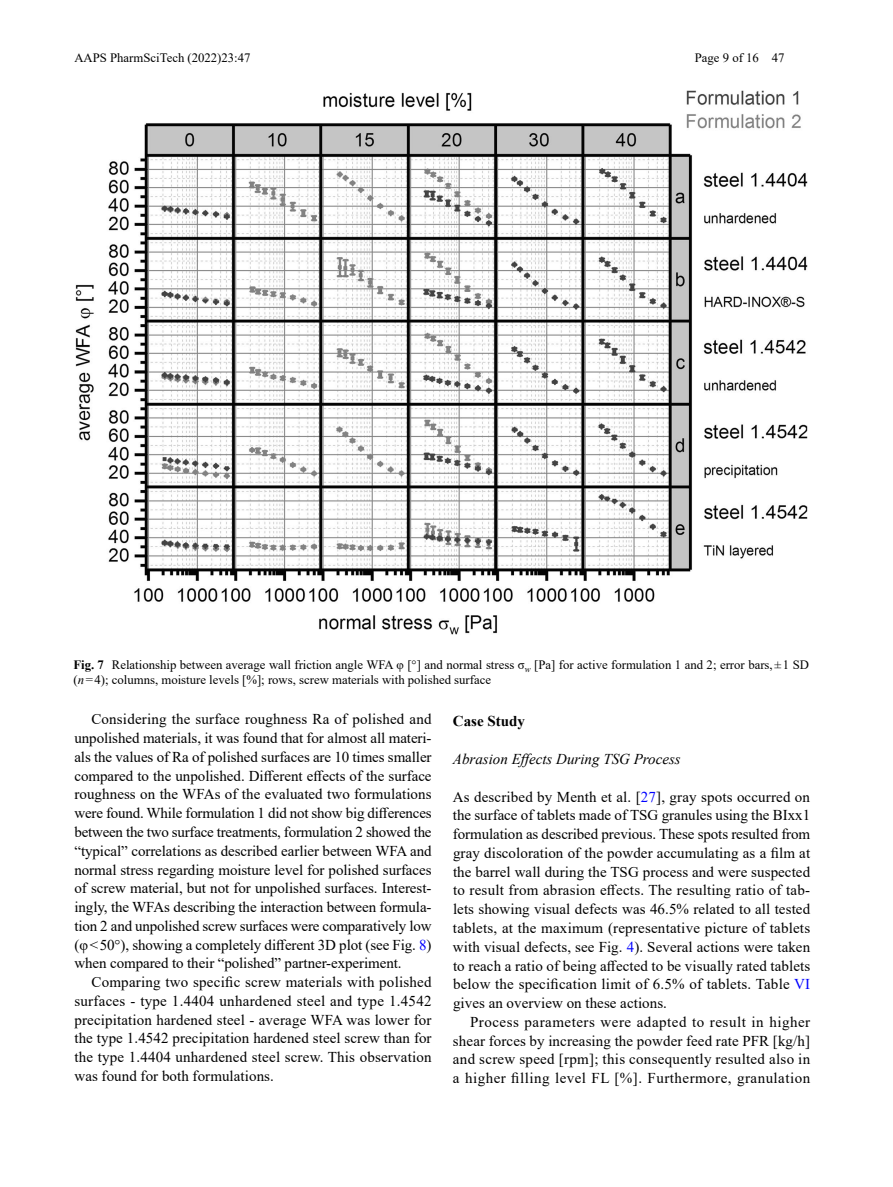
<style>
.page{position:relative;width:893px;height:1187px;background:#fff}
.page>*{position:absolute;margin:0;border:0;box-sizing:border-box;transform-origin:0 0}
.t1{font:15px/18.8px "Times New Roman";letter-spacing:.005em;color:#000;text-align:justify}
.t2{font:15px "Times New Roman PS Italic MT2";color:#000}
.t3{font:700 15px "Times New Roman";color:#000}
.t4{font:12.75px/15px "Times New Roman";color:#000}
.s1{font-weight:700}
.s2{font-style:italic}
.s3{font-family:"Times New Roman PSMT2";color:#00f}
.s4{color:#00f}
</style>
<div class="page">
<img style="left:76px;top:90px;width:731px;height:544px">
<p class="t4" style="left:74px;top:50px;width:178px">AAPS PharmSciTech (2022)23:47</p>
<p class="t4" style="left:695px;top:50px;width:91px">Page 9 of 16 47</p>
<p class="t4" style="left:73px;top:656px;width:737px"><span class="s1">Fig. 7</span> Relationship between average wall friction angle WFA φ [°] and normal stress σ<sub>w</sub> [Pa] for active formulation 1 and 2; error bars,±1 SD (<span class="s2">n</span>=4); columns, moisture levels [%]; rows, screw materials with polished surface</p>
<p class="t1" style="left:74px;top:709px;width:359px;text-indent:17px">Considering the surface roughness Ra of polished and unpolished materials, it was found that for almost all materi&shy;als the values of Ra of polished surfaces are 10 times smaller compared to the unpolished. Different effects of the surface roughness on the WFAs of the evaluated two formulations were found. While formulation 1 did not show big differences between the two surface treatments, formulation 2 showed the “typical” correlations as described earlier between WFA and normal stress regarding moisture level for polished surfaces of screw material, but not for unpolished surfaces. Interest&shy;ingly, the WFAs describing the interaction between formula&shy;tion 2 and unpolished screw surfaces were comparatively low (φ&lt;50°), showing a completely different 3D plot (see Fig. <span class="s3">8</span>) when compared to their “polished” partner-experiment.</p>
<p class="t1" style="left:74px;top:972px;width:359px;text-indent:17px">Comparing two specific screw materials with polished surfaces - type 1.4404 unhardened steel and type 1.4542 precipitation hardened steel - average WFA was lower for the type 1.4542 precipitation hardened steel screw than for the type 1.4404 unhardened steel screw. This observation was found for both formulations.</p>
<p class="t3" style="left:453px;top:710px;width:74px">Case Study</p>
<p class="t2" style="left:453px;top:748px;width:229px">Abrasion Effects During TSG Process</p>
<p class="t1" style="left:453px;top:786px;width:359px">As described by Menth et al. [<span class="s4">27</span>], gray spots occurred on the surface of tablets made of TSG granules using the BIxx1 formulation as described previous. These spots resulted from gray discoloration of the powder accumulating as a film at the barrel wall during the TSG process and were suspected to result from abrasion effects. The resulting ratio of tab&shy;lets showing visual defects was 46.5% related to all tested tablets, at the maximum (representative picture of tablets with visual defects, see Fig. <span class="s3">4</span>). Several actions were taken to reach a ratio of being affected to be visually rated tablets below the specification limit of 6.5% of tablets. Table <span class="s3">VI </span>gives an overview on these actions.</p>
<p class="t1" style="left:453px;top:1011px;width:359px;text-indent:17px">Process parameters were adapted to result in higher shear forces by increasing the powder feed rate PFR [kg/h] and screw speed [rpm]; this consequently resulted also in a higher filling level FL [%]. Furthermore, granulation</p>
</div>
